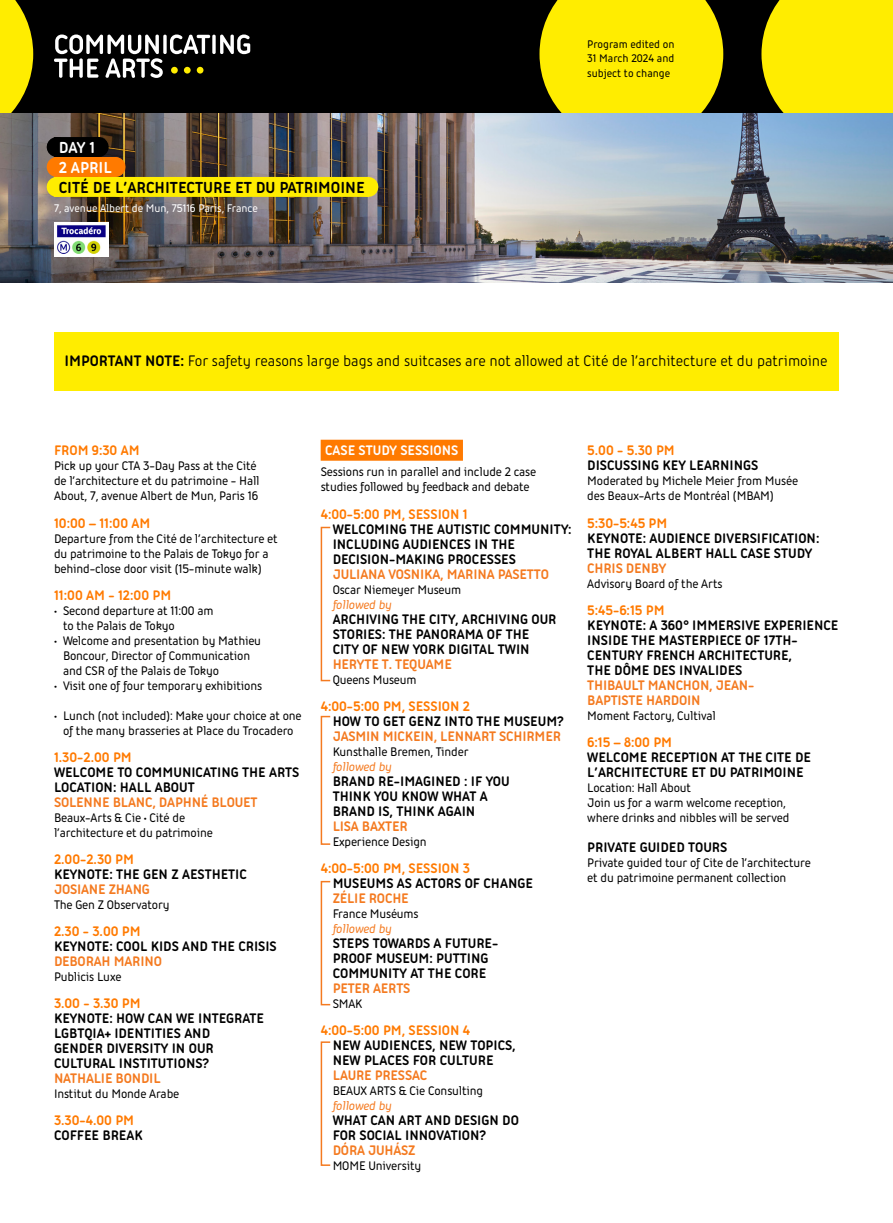
<style>
.page{position:relative;width:893px;height:1223px;background:#fff}
.page>*{position:absolute;margin:0;border:0;box-sizing:border-box;transform-origin:0 0}
.t1{font:700 17.25px "Iconic";color:#000}
.t2{font:700 17.25px "Iconic";color:#fff}
.t3{font:16.5px "Iconic";color:#000}
.H4_Title{font:700 15px/15px "Iconic";color:#000}
.H3_Time{font:700 15px "Iconic";color:#ff7a00}
.Name_indent{font:700 15px "Iconic";letter-spacing:-.01em;color:#f47a20}
.NAME{font:700 15px/15px "Iconic";letter-spacing:-.01em;color:#f47a20}
.Case_Study_sessions{font:700 15px "Iconic";color:#fff}
.Body{font:500 13.5px/15px "Iconic";letter-spacing:-.01em;color:#000}
.Body-2{font:italic 500 13.5px "Iconic";letter-spacing:-.01em;color:#f47a20}
.t4{font:500 12px/14.4px "Iconic";color:#000;text-align:justify}
.t5{font:500 12px "Iconic";color:#fff}
.s1{font-weight:700}
</style>
<div class="page">
<img style="left:0;top:112px;width:893px;height:170px">
<div style="left:0;top:0;width:893px;height:112px;background:#000"></div>
<svg style="left:0;top:0;width:33px;height:112px"></svg>
<svg style="left:539px;top:0;width:184px;height:112px;background:#eddc00"></svg>
<div style="left:761px;top:0;width:132px;height:112px;background:#ffed00"></div>
<svg style="left:54px;top:34px;width:196px;height:44px"></svg>
<div style="left:54px;top:137px;width:45px;height:20px;background:#000"></div>
<div style="left:54px;top:157px;width:62px;height:20px;background:#ff7a00"></div>
<img style="left:99px;top:137px;width:237px;height:40px">
<div style="left:54px;top:177px;width:315px;height:20px;background:#ffed00"></div>
<img style="left:54px;top:222px;width:55px;height:35px">
<div style="left:54px;top:332px;width:785px;height:58px;background:#ffed00"></div>
<div style="left:321px;top:440px;width:142px;height:21px;background:#ff7a00"></div>
<div style="left:321px;top:527px;width:10px;height:154px;border:2px solid #f47a20"></div>
<div style="left:321px;top:716px;width:10px;height:129px;border:2px solid #f47a20"></div>
<div style="left:321px;top:881px;width:10px;height:124px;border:2px solid #f47a20"></div>
<div style="left:321px;top:1041px;width:10px;height:124px;border:2px solid #f47a20"></div>
<p class="t2" style="left:59px;top:135px;width:38px">DAY 1</p>
<p class="t2" style="left:59px;top:155px;width:55px">2 APRIL</p>
<p class="t1" style="left:59px;top:175px;width:308px">CITÉ DE L’ARCHITECTURE ET DU PATRIMOINE</p>
<p class="t5" style="left:54px;top:200px;width:205px">7, avenue Albert de Mun, 75116 Paris, France</p>
<p class="t4" style="left:587px;top:36px;width:89px">Program edited on 31 March 2024 and subject to change</p>
<p class="t3" style="left:64px;top:350px;width:764px"><span class="s1">IMPORTANT NOTE:</span> For safety reasons large bags and suitcases are not allowed at Cité de l’architecture et du patrimoine</p>
<p class="H3_Time" style="left:54px;top:440px;width:87px">FROM 9:30 AM</p>
<p class="Body" style="left:54px;top:457px;width:207px">Pick up your CTA 3-Day Pass at the Cité de l’architecture et du patrimoine - Hall<br>About, 7, avenue Albert de Mun, Paris 16</p>
<p class="H3_Time" style="left:54px;top:512px;width:98px">10:00 – 11:00 AM</p>
<p class="Body" style="left:54px;top:529px;width:225px">Departure from the Cité de l’architecture et du patrimoine to the Palais de Tokyo for a behind-close door visit (15-minute walk)</p>
<p class="H3_Time" style="left:54px;top:584px;width:119px">11:00 AM - 12:00 PM</p>
<p class="Body" style="left:63px;top:601px;width:152px;text-indent:-9px">• Second departure at 11:00 am to the Palais de Tokyo</p>
<p class="Body" style="left:63px;top:631px;width:200px;text-indent:-9px">• Welcome and presentation by Mathieu<br>Boncour, Director of Communication and CSR of the Palais de Tokyo</p>
<p class="Body" style="left:54px;top:676px;width:210px">• Visit one of four temporary exhibitions</p>
<p class="Body" style="left:54px;top:706px;width:249px;text-align:center">• Lunch (not included): Make your choice at one of the many brasseries at Place du Trocadero</p>
<p class="H3_Time" style="left:54px;top:746px;width:79px">1.30-2.00 PM</p>
<p class="H4_Title" style="left:54px;top:763px;width:247px">WELCOME TO COMMUNICATING THE ARTS<br>LOCATION: HALL ABOUT</p>
<p class="NAME" style="left:54px;top:793px;width:205px">SOLENNE BLANC, DAPHNÉ BLOUET</p>
<p class="Body" style="left:54px;top:808px;width:160px">Beaux-Arts &amp; Cie • Cité de l’architecture et du patrimoine</p>
<p class="H3_Time" style="left:54px;top:848px;width:82px">2.00-2.30 PM</p>
<p class="H4_Title" style="left:54px;top:865px;width:194px">KEYNOTE: THE GEN Z AESTHETIC</p>
<p class="NAME" style="left:54px;top:880px;width:97px">JOSIANE ZHANG</p>
<p class="Body" style="left:54px;top:895px;width:117px">The Gen Z Observatory</p>
<p class="H3_Time" style="left:54px;top:920px;width:88px">2.30 - 3.00 PM</p>
<p class="H4_Title" style="left:54px;top:937px;width:224px">KEYNOTE: COOL KIDS AND THE CRISIS</p>
<p class="NAME" style="left:54px;top:952px;width:109px">DEBORAH MARINO</p>
<p class="Body" style="left:54px;top:967px;width:69px">Publicis Luxe</p>
<p class="H3_Time" style="left:54px;top:992px;width:88px">3.00 - 3.30 PM</p>
<p class="H4_Title" style="left:54px;top:1009px;width:211px">KEYNOTE: HOW CAN WE INTEGRATE<br>LGBTQIA+ IDENTITIES AND<br>GENDER DIVERSITY IN OUR<br>CULTURAL INSTITUTIONS?</p>
<p class="NAME" style="left:54px;top:1069px;width:108px">NATHALIE BONDIL</p>
<p class="Body" style="left:54px;top:1084px;width:127px">Institut du Monde Arabe</p>
<p class="H3_Time" style="left:54px;top:1109px;width:82px">3.30-4.00 PM</p>
<p class="H4_Title" style="left:54px;top:1126px;width:90px">COFFEE BREAK</p>
<p class="Case_Study_sessions" style="left:325px;top:440px;width:135px">CASE STUDY SESSIONS</p>
<p class="Body" style="left:321px;top:463px;width:217px">Sessions run in parallel and include 2 case studies followed by feedback and debate</p>
<p class="H3_Time" style="left:321px;top:503px;width:149px">4:00-5:00 PM, SESSION 1</p>
<p class="H4_Title" style="left:333px;top:520px;width:240px">WELCOMING THE AUTISTIC COMMUNITY:<br>INCLUDING AUDIENCES IN THE<br>DECISION-MAKING PROCESSES</p>
<p class="Name_indent" style="left:333px;top:563px;width:218px">JULIANA VOSNIKA, MARINA PASETTO</p>
<p class="Body" style="left:333px;top:580px;width:130px">Oscar Niemeyer Museum</p>
<p class="Body-2" style="left:333px;top:595px;width:61px">followed by</p>
<p class="H4_Title" style="left:333px;top:610px;width:225px">ARCHIVING THE CITY, ARCHIVING OUR<br>STORIES: THE PANORAMA OF THE<br>CITY OF NEW YORK DIGITAL TWIN</p>
<p class="Name_indent" style="left:333px;top:653px;width:121px">HERYTE T. TEQUAME</p>
<p class="Body" style="left:333px;top:670px;width:85px">Queens Museum</p>
<p class="H3_Time" style="left:321px;top:695px;width:151px">4:00-5:00 PM, SESSION 2</p>
<p class="H4_Title" style="left:333px;top:712px;width:233px">HOW TO GET GENZ INTO THE MUSEUM?</p>
<p class="Name_indent" style="left:333px;top:725px;width:230px">JASMIN MICKEIN, LENNART SCHIRMER</p>
<p class="Body" style="left:333px;top:742px;width:137px">Kunsthalle Bremen, Tinder</p>
<p class="Body-2" style="left:333px;top:757px;width:61px">followed by</p>
<p class="H4_Title" style="left:333px;top:772px;width:179px">BRAND RE-IMAGINED : IF YOU<br>THINK YOU KNOW WHAT A<br>BRAND IS, THINK AGAIN</p>
<p class="Name_indent" style="left:333px;top:815px;width:76px">LISA BAXTER</p>
<p class="Body" style="left:333px;top:832px;width:96px">Experience Design</p>
<p class="H3_Time" style="left:321px;top:857px;width:151px">4:00-5:00 PM, SESSION 3</p>
<p class="H4_Title" style="left:333px;top:874px;width:202px">MUSEUMS AS ACTORS OF CHANGE</p>
<p class="Name_indent" style="left:333px;top:887px;width:78px">ZÉLIE ROCHE</p>
<p class="Body" style="left:333px;top:904px;width:87px">France Muséums</p>
<p class="Body-2" style="left:333px;top:919px;width:61px">followed by</p>
<p class="H4_Title" style="left:333px;top:934px;width:167px">STEPS TOWARDS A FUTURE-<br>PROOF MUSEUM: PUTTING<br>COMMUNITY AT THE CORE</p>
<p class="Name_indent" style="left:333px;top:977px;width:79px">PETER AERTS</p>
<p class="Body" style="left:333px;top:994px;width:31px">SMAK</p>
<p class="H3_Time" style="left:321px;top:1019px;width:151px">4:00-5:00 PM, SESSION 4</p>
<p class="H4_Title" style="left:333px;top:1036px;width:185px">NEW AUDIENCES, NEW TOPICS,<br>NEW PLACES FOR CULTURE</p>
<p class="Name_indent" style="left:333px;top:1064px;width:96px">LAURE PRESSAC</p>
<p class="Body" style="left:333px;top:1081px;width:152px">BEAUX ARTS &amp; Cie Consulting</p>
<p class="Body-2" style="left:333px;top:1096px;width:61px">followed by</p>
<p class="H4_Title" style="left:333px;top:1111px;width:188px">WHAT CAN ART AND DESIGN DO<br>FOR SOCIAL INNOVATION?</p>
<p class="Name_indent" style="left:333px;top:1139px;width:84px">DÓRA JUHÁSZ</p>
<p class="Body" style="left:333px;top:1156px;width:90px">MOME University</p>
<p class="H3_Time" style="left:587px;top:440px;width:89px">5.00 - 5.30 PM</p>
<p class="H4_Title" style="left:587px;top:457px;width:173px">DISCUSSING KEY LEARNINGS</p>
<p class="Body" style="left:587px;top:472px;width:212px">Moderated by Michele Meier from Musée des Beaux-Arts de Montréal (MBAM)</p>
<p class="H3_Time" style="left:587px;top:512px;width:82px">5:30-5:45 PM</p>
<p class="H4_Title" style="left:587px;top:529px;width:234px">KEYNOTE: AUDIENCE DIVERSIFICATION:<br>THE ROYAL ALBERT HALL CASE STUDY</p>
<p class="NAME" style="left:587px;top:559px;width:80px">CHRIS DENBY</p>
<p class="Body" style="left:587px;top:574px;width:137px">Advisory Board of the Arts</p>
<p class="H3_Time" style="left:587px;top:599px;width:79px">5:45-6:15 PM</p>
<p class="H4_Title" style="left:587px;top:616px;width:253px">KEYNOTE: A 360° IMMERSIVE EXPERIENCE<br>INSIDE THE MASTERPIECE OF 17TH-<br>CENTURY FRENCH ARCHITECTURE,<br>THE DÔME DES INVALIDES</p>
<p class="NAME" style="left:587px;top:676px;width:169px">THIBAULT MANCHON, JEAN-<br>BAPTISTE HARDOIN</p>
<p class="Body" style="left:587px;top:706px;width:130px">Moment Factory, Cultival</p>
<p class="H3_Time" style="left:587px;top:731px;width:86px">6:15 – 8:00 PM</p>
<p class="H4_Title" style="left:587px;top:748px;width:225px">WELCOME RECEPTION AT THE CITE DE<br>L’ARCHITECTURE ET DU PATRIMOINE</p>
<p class="Body" style="left:587px;top:778px;width:105px">Location: Hall About</p>
<p class="Body" style="left:587px;top:793px;width:204px">Join us for a warm welcome reception, where drinks and nibbles will be served</p>
<p class="H4_Title" style="left:587px;top:838px;width:141px">PRIVATE GUIDED TOURS</p>
<p class="Body" style="left:587px;top:853px;width:225px">Private guided tour of Cite de l’architecture et du patrimoine permanent collection</p>
</div>
